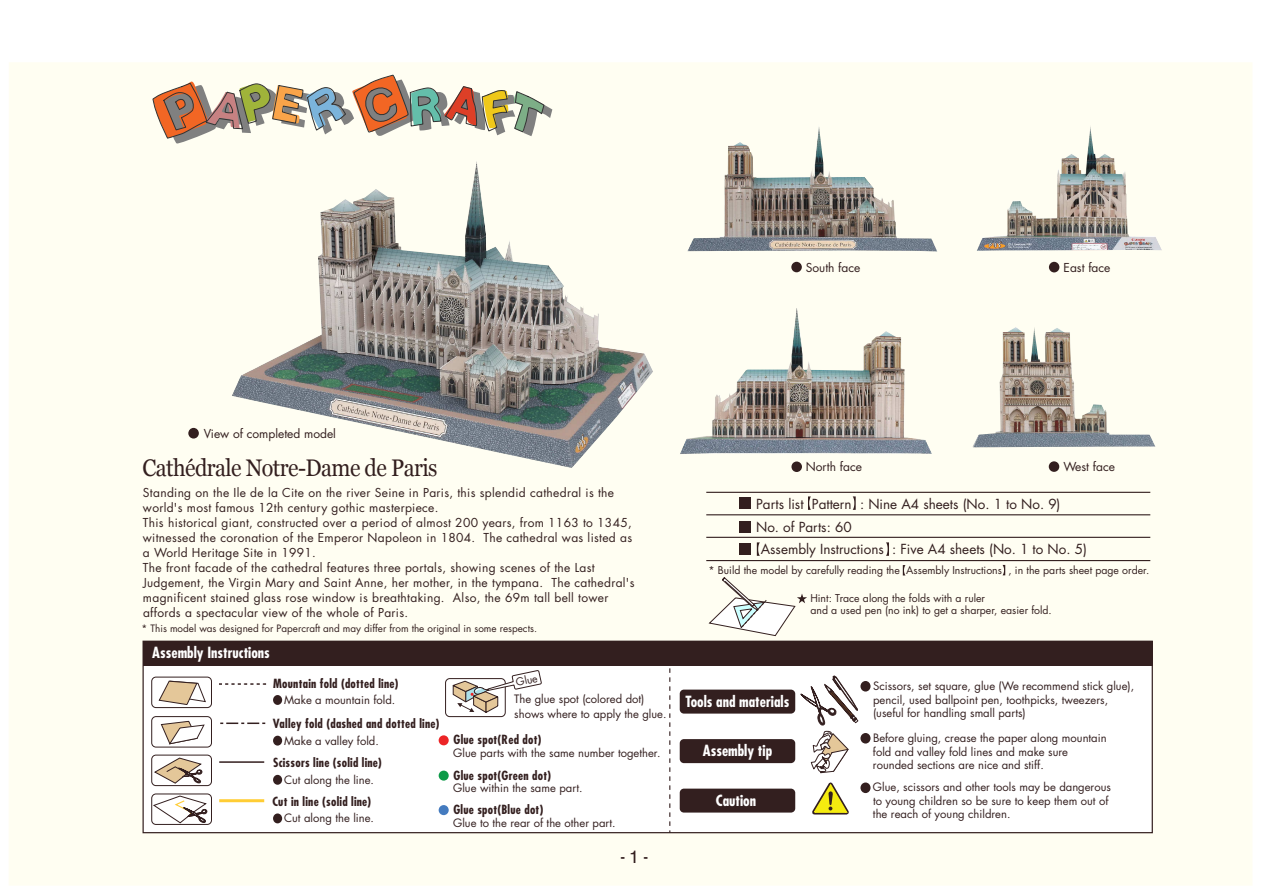
<style>
.page{position:relative;width:1263px;height:893px;background:#fff}
.page>*{position:absolute;margin:0;border:0;box-sizing:border-box;transform-origin:0 0}
.t1{font:24px "Georgia";letter-spacing:-.025em;color:#331f1f;scale:.9 1}
.t2{font:500 18px "Helvetica";color:#331f1f;scale:.8 1}
.t3{font:700 condensed 15px "Futura";color:#fff}
.t4{font:13.5px "Futura";color:#331f1f}
.t5{font:700 condensed 12.3px "Futura";letter-spacing:.02em;color:#331f1f}
.t6{font:12px/15px "Futura";letter-spacing:.025em;color:#331f1f}
.t7{font:12px "Futura";color:#331f1f}
.t8{font:11.25px/13.5px "Futura";color:#331f1f}
.t9{font:10.5px/12px "Futura";color:#331f1f}
.t10{font:9.9px "Futura";color:#331f1f}
</style>
<div class="page">
<div style="left:9px;top:62px;width:1243px;height:823px;background:#fffef2"></div>
<svg style="left:152px;top:75px;width:400px;height:69px"></svg>
<img style="left:232px;top:161px;width:421px;height:307px">
<img style="left:687px;top:127px;width:250px;height:124px">
<img style="left:977px;top:126px;width:185px;height:125px">
<img style="left:680px;top:308px;width:252px;height:146px">
<img style="left:973px;top:327px;width:182px;height:120px">
<svg style="left:188px;top:458px;width:5px;height:5px"></svg>
<svg style="left:808px;top:496px;width:3px;height:14px"></svg>
<svg style="left:853px;top:496px;width:3px;height:14px"></svg>
<svg style="left:757px;top:542px;width:3px;height:14px"></svg>
<svg style="left:886px;top:542px;width:3px;height:14px"></svg>
<div style="left:188px;top:428px;width:11px;height:10px;background:#331f1f;border-radius:50%"></div>
<div style="left:791px;top:262px;width:11px;height:10px;background:#331f1f;border-radius:50%"></div>
<div style="left:1049px;top:262px;width:10px;height:10px;background:#331f1f;border-radius:50%"></div>
<div style="left:791px;top:461px;width:11px;height:11px;background:#331f1f;border-radius:50%"></div>
<div style="left:1049px;top:461px;width:10px;height:11px;background:#331f1f;border-radius:50%"></div>
<hr style="left:706px;top:492px;width:444px;height:1px;background:#331f1f">
<hr style="left:706px;top:514px;width:444px;height:1px;background:#331f1f">
<hr style="left:706px;top:537px;width:444px;height:1px;background:#331f1f">
<hr style="left:706px;top:560px;width:444px;height:1px;background:#331f1f">
<div style="left:740px;top:498px;width:11px;height:11px;background:#331f1f"></div>
<div style="left:740px;top:521px;width:11px;height:12px;background:#331f1f"></div>
<div style="left:740px;top:543px;width:11px;height:12px;background:#331f1f"></div>
<svg style="left:903px;top:565px;width:2px;height:10px"></svg>
<svg style="left:1002px;top:565px;width:3px;height:10px"></svg>
<svg style="left:708px;top:577px;width:99px;height:59px"></svg>
<div style="left:143px;top:640px;width:1010px;height:193px;background:#fff;border:1px solid #331f1f"></div>
<svg style="left:669px;top:668px;width:1px;height:164px"></svg>
<svg style="left:158px;top:680px;width:48px;height:25px"></svg>
<svg style="left:160px;top:720px;width:45px;height:25px"></svg>
<hr style="left:219px;top:761px;width:45px;height:2px;background:#331f1f">
<hr style="left:219px;top:799px;width:45px;height:3px;background:#ffcd34">
<svg style="left:219px;top:683px;width:48px;height:2px"></svg>
<svg style="left:220px;top:722px;width:46px;height:2px"></svg>
<div style="left:151px;top:677px;width:61px;height:31px;border:1px solid #331f1f;border-radius:4px"></div>
<div style="left:151px;top:716px;width:61px;height:31px;border:1px solid #331f1f;border-radius:4px"></div>
<div style="left:151px;top:755px;width:61px;height:31px;border:1px solid #331f1f;border-radius:4px"></div>
<div style="left:445px;top:678px;width:61px;height:39px;border:1px solid #331f1f;border-radius:4px"></div>
<div style="left:680px;top:689px;width:115px;height:24px;background:#331f1f;border-radius:4px"></div>
<div style="left:680px;top:739px;width:115px;height:24px;background:#331f1f;border-radius:4px"></div>
<div style="left:680px;top:788px;width:115px;height:24px;background:#331f1f;border-radius:4px"></div>
<svg style="left:810px;top:731px;width:39px;height:43px"></svg>
<svg style="left:812px;top:782px;width:37px;height:32px"></svg>
<svg style="left:800px;top:675px;width:71px;height:50px"></svg>
<svg style="left:451px;top:670px;width:91px;height:44px"></svg>
<svg style="left:153px;top:757px;width:50px;height:27px"></svg>
<div style="left:151px;top:793px;width:61px;height:32px;border:1px solid #331f1f;border-radius:4px"></div>
<svg style="left:152px;top:795px;width:56px;height:29px"></svg>
<div style="left:143px;top:641px;width:1010px;height:24px;background:#331f1f"></div>
<div style="left:860px;top:681px;width:10px;height:10px;background:#331f1f;border-radius:50%"></div>
<div style="left:860px;top:733px;width:10px;height:10px;background:#331f1f;border-radius:50%"></div>
<div style="left:860px;top:782px;width:10px;height:11px;background:#331f1f;border-radius:50%"></div>
<div style="left:273px;top:695px;width:9px;height:10px;background:#331f1f;border-radius:50%"></div>
<div style="left:439px;top:735px;width:10px;height:10px;background:#ec2426;border-radius:50%"></div>
<div style="left:439px;top:770px;width:10px;height:10px;background:#0d9a48;border-radius:50%"></div>
<div style="left:439px;top:805px;width:10px;height:10px;background:#447bbf;border-radius:50%"></div>
<div style="left:273px;top:736px;width:9px;height:9px;background:#331f1f;border-radius:50%"></div>
<div style="left:273px;top:775px;width:9px;height:10px;background:#331f1f;border-radius:50%"></div>
<div style="left:273px;top:813px;width:9px;height:10px;background:#331f1f;border-radius:50%"></div>
<p class="t7" style="left:806px;top:259px;width:56px">South face</p>
<p class="t7" style="left:1064px;top:259px;width:48px">East face</p>
<p class="t7" style="left:204px;top:425px;width:134px">View of completed model</p>
<h1 class="t1" style="left:142px;top:454px;width:329px">Cathedrale Notre-Dame de Paris</h1>
<p class="t6" style="left:143px;top:485px;width:493px">Standing on the Ile de la Cite on the river Seine in Paris, this splendid cathedral is the world's most famous 12th century gothic masterpiece.<br>This historical giant, constructed over a period of almost 200 years, from 1163 to 1345, witnessed the coronation of the Emperor Napoleon in 1804. The cathedral was listed as a World Heritage Site in 1991.<br>The front facade of the cathedral features three portals, showing scenes of the Last Judgement, the Virgin Mary and Saint Anne, her mother, in the tympana. The cathedral's magnificent stained glass rose window is breathtaking. Also, the 69m tall bell tower affords a spectacular view of the whole of Paris.</p>
<p class="t10" style="left:142px;top:622px;width:397px">* This model was designed for Papercraft and may differ from the original in some respects.</p>
<p class="t3" style="left:152px;top:643px;width:119px">Assembly Instructions</p>
<p class="t5" style="left:273px;top:675px;width:127px">Mountain fold (dotted line)</p>
<p class="t5" style="left:273px;top:716px;width:168px">Valley fold (dashed and dotted line)</p>
<p class="t5" style="left:273px;top:755px;width:110px">Scissors line (solid line)</p>
<p class="t5" style="left:272px;top:794px;width:100px">Cut in line (solid line)</p>
<p class="t8" style="left:284px;top:693px;width:113px">Make a mountain fold.</p>
<p class="t8" style="left:284px;top:734px;width:96px">Make a valley fold.</p>
<p class="t8" style="left:284px;top:773px;width:91px">Cut along the line.</p>
<p class="t8" style="left:284px;top:812px;width:91px">Cut along the line.</p>
<p class="t9" style="left:515px;top:676px;width:23px;rotate:-12deg">Glue</p>
<p class="t8" style="left:514px;top:691px;width:154px;line-height:15px">The glue spot (colored dot) shows where to apply the glue.</p>
<p class="t5" style="left:453px;top:732px;width:89px">Glue spot(Red dot)</p>
<p class="t5" style="left:453px;top:767px;width:99px">Glue spot(Green dot)</p>
<p class="t5" style="left:453px;top:802px;width:91px">Glue spot(Blue dot)</p>
<p class="t8" style="left:453px;top:746px;width:209px">Glue parts with the same number together.</p>
<p class="t8" style="left:453px;top:781px;width:131px">Glue within the same part.</p>
<p class="t8" style="left:453px;top:816px;width:164px">Glue to the rear of the other part.</p>
<h2 class="t2" style="left:620px;top:845px;width:36px">-1-</h2>
<p class="t7" style="left:806px;top:459px;width:58px">North face</p>
<p class="t7" style="left:1063px;top:459px;width:53px">West face</p>
<p class="t4" style="left:756px;top:495px;width:306px">Parts list Pattern : Nine A4 sheets (No. 1 to No. 9)</p>
<p class="t4" style="left:761px;top:541px;width:328px">Assembly Instructions : Five A4 sheets (No. 1 to No. 5)</p>
<p class="t4" style="left:756px;top:518px;width:97px">No. of Parts: 60</p>
<p class="t9" style="left:708px;top:564px;width:442px">* Build the model by carefully reading the Assembly Instructions , in the parts sheet page order.</p>
<p class="t9" style="left:810px;top:592px;width:243px">Hint: Trace along the folds with a ruler<br>and a used pen (no ink) to get a sharper, easier fold.</p>
<p class="t3" style="left:686px;top:692px;width:105px">Tools and materials</p>
<p class="t3" style="left:703px;top:741px;width:71px">Assembly tip</p>
<p class="t3" style="left:716px;top:791px;width:42px">Caution</p>
<p class="t8" style="left:873px;top:679px;width:263px">Scissors, set square, glue (We recommend stick glue), pencil, used ballpoint pen, toothpicks, tweezers, (useful for handling small parts)</p>
<p class="t8" style="left:873px;top:731px;width:235px">Before gluing, crease the paper along mountain fold and valley fold lines and make sure rounded sections are nice and stiff.</p>
<p class="t8" style="left:873px;top:780px;width:240px">Glue, scissors and other tools may be dangerous to young children so be sure to keep them out of the reach of young children.</p>
</div>
